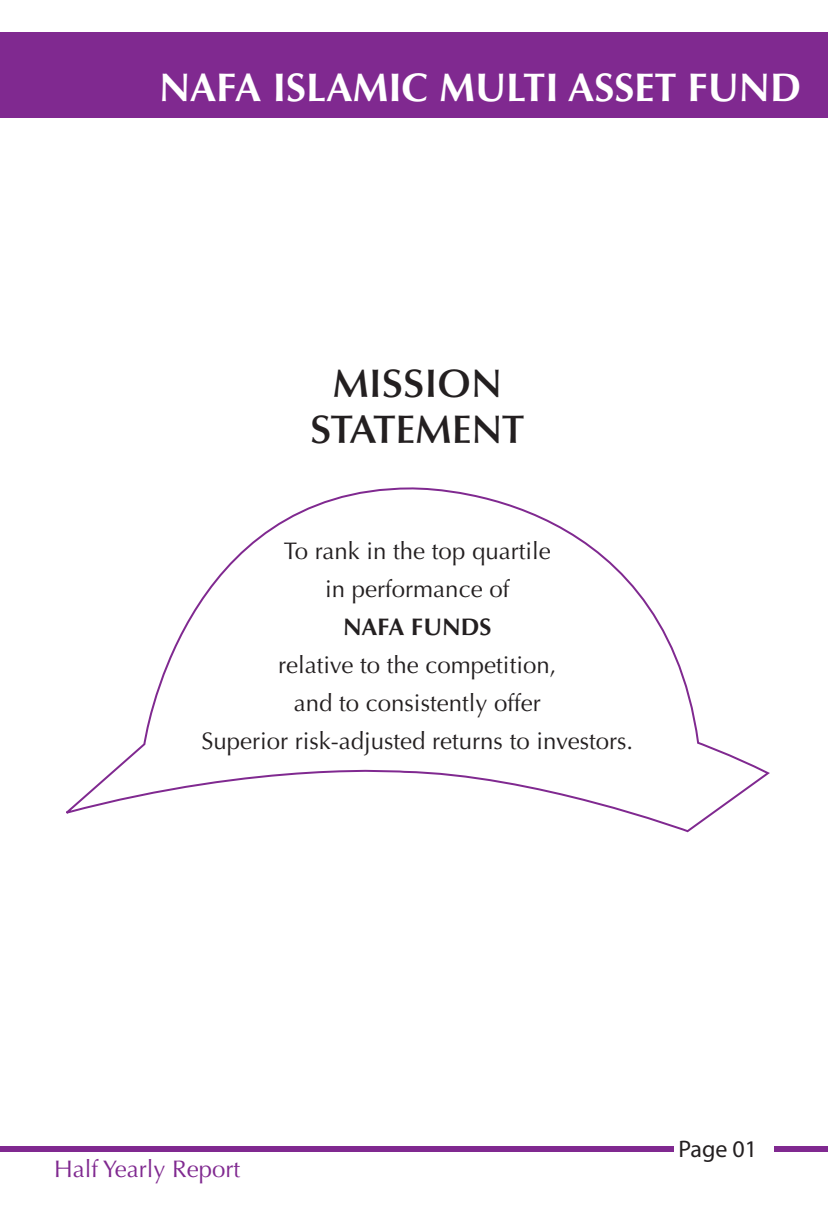
<style>
.page{position:relative;width:828px;height:1219px;background:#fff}
.page>*{position:absolute;margin:0;border:0;box-sizing:border-box;transform-origin:0 0}
.t1{font:700 40px "Optima LT Std";color:#fff}
.t2{font:600 40px/46px "Optima LT Std";color:#231f20;text-align:center}
.t3{font:24px/38px "Optima LT Std";color:#231f20;text-align:center}
.t4{font:24px "Optima LT Std";color:#802990}
.t5{font:700 24px "Optima LT Std";color:#231f20}
.t6{font:24px "Myriad Pro";color:#231f20}
</style>
<div class="page">
<div style="left:0;top:32px;width:828px;height:85px;background:#802990"></div>
<div style="left:0;top:1146px;width:828px;height:5px;background:#802990"></div>
<div style="left:674px;top:1134px;width:100px;height:29px;background:#fff"></div>
<svg style="left:66px;top:487px;width:704px;height:344px"></svg>
<h1 class="t1" style="left:159px;top:64px;width:643px">NAFA ISLAMIC MULTI ASSET FUND</h1>
<h1 class="t2" style="left:310px;top:361px;width:216px">MISSION<br>STATEMENT</h1>
<p class="t3" style="left:284px;top:532px;width:268px">To rank in the top quartile in performance of</p>
<p class="t5" style="left:343px;top:612px;width:150px">NAFA FUNDS</p>
<p class="t3" style="left:201px;top:646px;width:433px">relative to the competition,<br>and to consistently offer<br>Superior risk-adjusted returns to investors.</p>
<p class="t4" style="left:54px;top:1154px;width:187px">Half Yearly Report</p>
<p class="t6" style="left:678px;top:1134px;width:80px">Page 01</p>
</div>
